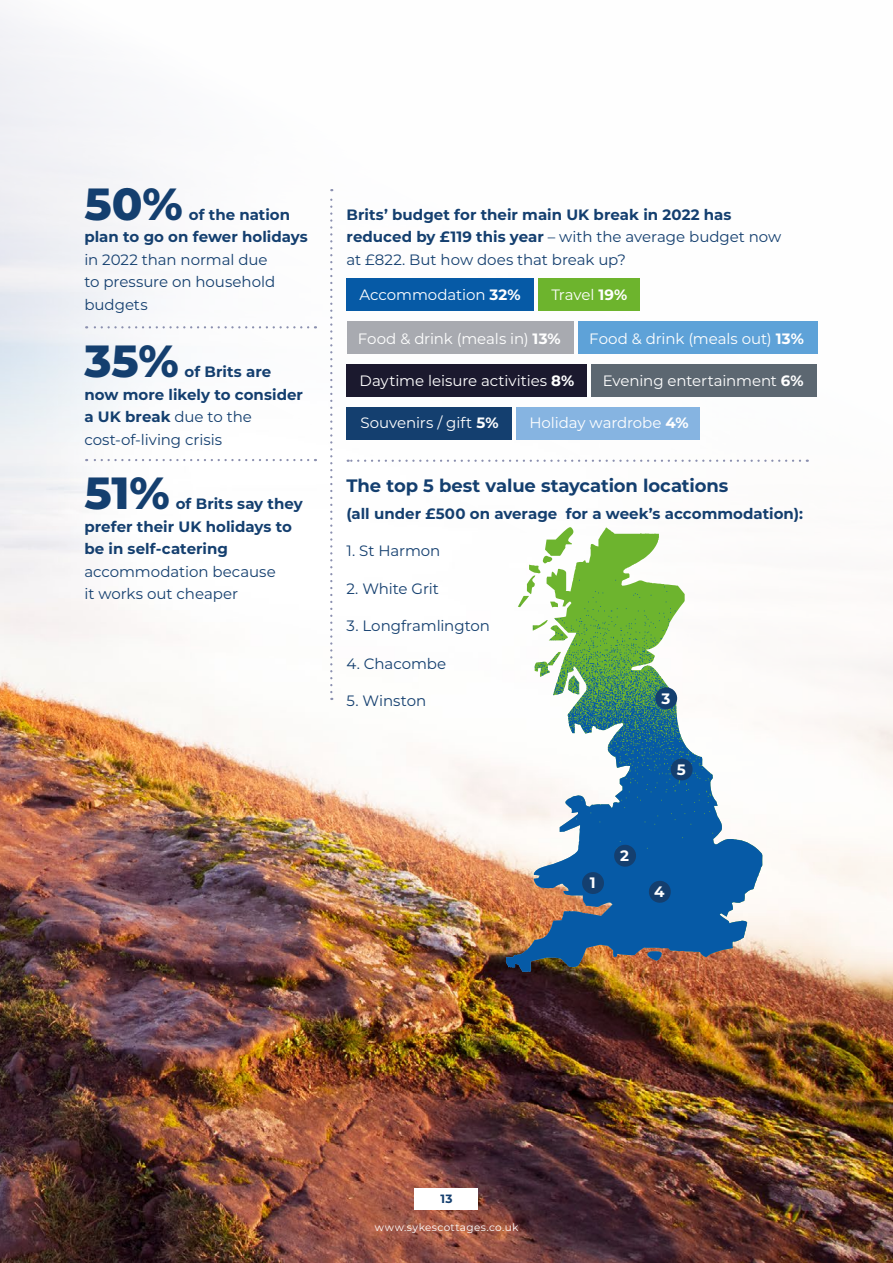
<style>
.page{position:relative;width:893px;height:1263px;background:#fff}
.page>*{position:absolute;margin:0;border:0;box-sizing:border-box;transform-origin:0 0}
.t1{font:800 45px "Montserrat";color:#143f6f}
.t2{font:700 18px "Montserrat";letter-spacing:-.005em;color:#143f6f}
.t3{font:700 15.15px "Montserrat";color:#fff}
.t4{font:700 15px/22.5px "Montserrat";color:#143f6f}
.t5{font:15px "Montserrat";letter-spacing:-.005em;color:#fff}
.t6{font:15px/22.5px "Montserrat";letter-spacing:-.005em;color:#143f6f}
.t7{font:700 12px "Montserrat";color:#143f6f}
.t8{font:10.5px "Montserrat";letter-spacing:.035em;color:#fff}
.s1{font-weight:400}
.s2{font-weight:700}
</style>
<div class="page">
<img style="left:0;top:16px;width:893px;height:1247px">
<svg style="left:415px;top:1188px;width:63px;height:22px"></svg>
<svg style="left:86px;top:459px;width:222px;height:2px"></svg>
<svg style="left:86px;top:326px;width:222px;height:2px"></svg>
<svg style="left:330px;top:189px;width:2px;height:503px"></svg>
<img style="left:545px;top:527px;width:60px;height:168px">
<svg style="left:581px;top:871px;width:24px;height:23px"></svg>
<svg style="left:613px;top:844px;width:24px;height:23px"></svg>
<svg style="left:654px;top:686px;width:24px;height:24px"></svg>
<svg style="left:648px;top:880px;width:24px;height:23px"></svg>
<svg style="left:670px;top:758px;width:24px;height:23px"></svg>
<div style="left:347px;top:279px;width:187px;height:32px;background:#065aa6"></div>
<div style="left:539px;top:279px;width:101px;height:32px;background:#6db42d"></div>
<div style="left:347px;top:321px;width:226px;height:33px;background:#a8aab0"></div>
<div style="left:578px;top:321px;width:239px;height:33px;background:#5ea2d8"></div>
<div style="left:347px;top:364px;width:240px;height:32px;background:#1b192e"></div>
<div style="left:591px;top:364px;width:225px;height:32px;background:#5c6771"></div>
<div style="left:347px;top:407px;width:165px;height:32px;background:#143f6f"></div>
<div style="left:517px;top:407px;width:183px;height:32px;background:#86b4e1"></div>
<svg style="left:348px;top:460px;width:452px;height:2px"></svg>
<h1 class="t1" style="left:84px;top:171px;width:100px">50%</h1>
<p class="t4" style="left:84px;top:202px;width:225px;text-indent:104px">of the nation plan to go on fewer holidays</p>
<p class="t6" style="left:84px;top:248px;width:192px">in 2022 than normal due to pressure on household budgets</p>
<h1 class="t1" style="left:84px;top:328px;width:96px">35%</h1>
<p class="t4" style="left:84px;top:360px;width:220px;text-indent:100px">of Brits are now more likely to consider a UK break <span class="s1">due to the cost-of-living crisis</span></p>
<h1 class="t1" style="left:84px;top:460px;width:87px">51%</h1>
<p class="t4" style="left:84px;top:492px;width:220px;text-indent:91px">of Brits say they prefer their UK holidays to be in self-catering</p>
<p class="t6" style="left:84px;top:560px;width:193px">accommodation because it works out cheaper</p>
<p class="t4" style="left:347px;top:202px;width:436px">Brits’ budget for their main UK break in 2022 has reduced by £119 this year <span class="s1">– with the average budget now at £822. But how does that break up?</span></p>
<p class="t5" style="left:360px;top:285px;width:163px">Accommodation <span class="s2">32%</span></p>
<p class="t5" style="left:551px;top:285px;width:78px">Travel <span class="s2">19%</span></p>
<p class="t5" style="left:358px;top:328px;width:204px">Food &amp; drink (meals in) <span class="s2">13%</span></p>
<p class="t5" style="left:589px;top:328px;width:216px">Food &amp; drink (meals out) <span class="s2">13%</span></p>
<p class="t5" style="left:360px;top:370px;width:216px">Daytime leisure activities <span class="s2">8%</span></p>
<p class="t5" style="left:603px;top:370px;width:202px">Evening entertainment <span class="s2">6%</span></p>
<p class="t5" style="left:360px;top:413px;width:140px">Souvenirs / gift <span class="s2">5%</span></p>
<p class="t5" style="left:529px;top:413px;width:161px">Holiday wardrobe <span class="s2">4%</span></p>
<p class="t2" style="left:347px;top:473px;width:383px">The top 5 best value staycation locations</p>
<p class="t4" style="left:347px;top:502px;width:458px">(all under £500 on average for a week’s accommodation):</p>
<p class="t6" style="left:347px;top:539px;width:95px">1. St Harmon</p>
<p class="t6" style="left:347px;top:577px;width:94px">2. White Grit</p>
<p class="t6" style="left:347px;top:614px;width:145px">3. Longframlington</p>
<p class="t6" style="left:347px;top:652px;width:101px">4. Chacombe</p>
<p class="t6" style="left:347px;top:689px;width:81px">5. Winston</p>
<p class="t3" style="left:661px;top:687px;width:10px">3</p>
<p class="t3" style="left:677px;top:758px;width:10px">5</p>
<p class="t3" style="left:590px;top:872px;width:7px">1</p>
<p class="t3" style="left:620px;top:845px;width:10px">2</p>
<p class="t3" style="left:654px;top:881px;width:12px">4</p>
<p class="t7" style="left:440px;top:1190px;width:14px">13</p>
<p class="t8" style="left:375px;top:1220px;width:145px">www.sykescottages.co.uk</p>
</div>
